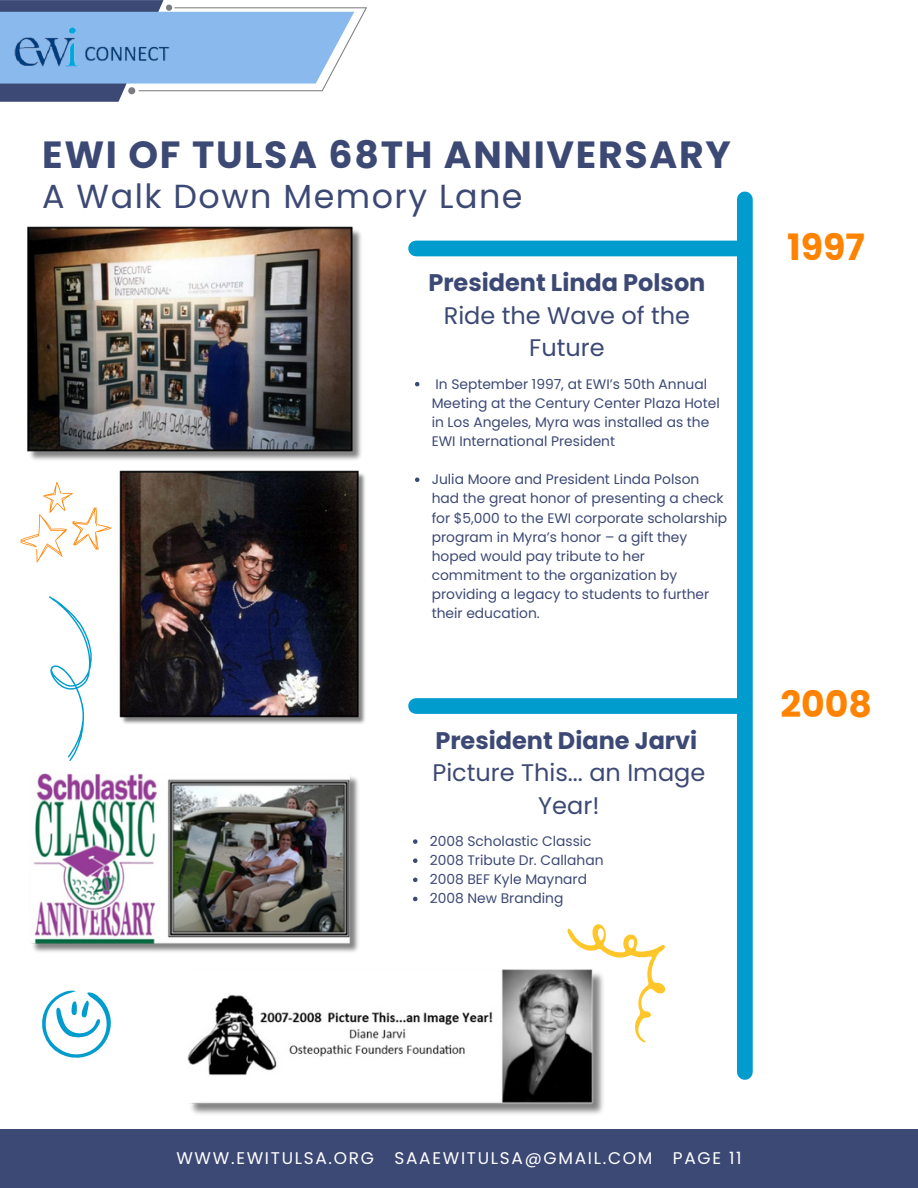
<style>
.page{position:relative;width:918px;height:1188px;background:#fff}
.page>*{position:absolute;margin:0;border:0;box-sizing:border-box;transform-origin:0 0}
.t1{font:700 37.8px "Poppins";letter-spacing:.045em;color:#3d4975}
.t2{font:700 36.3px "Poppins";color:#ff8300}
.t3{font:33.3px "Poppins";letter-spacing:.045em;color:#3d4975}
.t4{font:24px/32.7px "Poppins";color:#3d4975;text-align:center}
.t5{font:700 24px "Poppins";color:#3d4975}
.t6{font:16.95px "Poppins";letter-spacing:.1em;color:#fff}
.t7{font:13.8px/19.2px "Poppins";color:#3d4975}
</style>
<div class="page">
<svg style="left:0;top:0;width:367px;height:102px"></svg>
<img style="left:0;top:24px;width:207px;height:55px">
<div style="left:0;top:1129px;width:918px;height:59px;background:#3d4975"></div>
<div style="left:737px;top:199px;width:16px;height:873px;background:#009ccd"></div>
<div style="left:416px;top:241px;width:325px;height:15px;background:#009ccd"></div>
<img style="left:27px;top:227px;width:334px;height:233px">
<img style="left:120px;top:470px;width:245px;height:254px">
<div style="left:416px;top:698px;width:325px;height:16px;background:#009ccd"></div>
<img style="left:31px;top:774px;width:328px;height:178px">
<img style="left:187px;top:969px;width:416px;height:145px">
<svg style="left:20px;top:482px;width:92px;height:81px"></svg>
<svg style="left:42px;top:990px;width:69px;height:68px"></svg>
<svg style="left:538px;top:924px;width:128px;height:119px"></svg>
<svg style="left:415px;top:382px;width:4px;height:4px"></svg>
<svg style="left:415px;top:478px;width:4px;height:4px"></svg>
<svg style="left:413px;top:839px;width:5px;height:5px"></svg>
<svg style="left:413px;top:858px;width:5px;height:5px"></svg>
<svg style="left:413px;top:878px;width:5px;height:4px"></svg>
<svg style="left:413px;top:897px;width:5px;height:4px"></svg>
<svg style="left:49px;top:594px;width:96px;height:167px"></svg>
<h1 class="t1" style="left:42px;top:128px;width:690px">EWI OF TULSA 68TH ANNIVERSARY</h1>
<h3 class="t3" style="left:42px;top:173px;width:482px">A Walk Down Memory Lane</h3>
<h3 class="t5" style="left:428px;top:266px;width:279px">President Linda Polson</h3>
<h3 class="t4" style="left:444px;top:299px;width:248px">Ride the Wave of the<br>Future</h3>
<p class="t7" style="left:432px;top:374px;width:290px">In September 1997, at EWI’s 50th Annual Meeting at the Century Center Plaza Hotel in Los Angeles, Myra was installed as the EWI International President</p>
<p class="t7" style="left:432px;top:470px;width:297px">Julia Moore and President Linda Polson had the great honor of presenting a check for $5,000 to the EWI corporate scholarship program in Myra’s honor – a gift they hoped would pay tribute to her commitment to the organization by providing a legacy to students to further their education.</p>
<h3 class="t5" style="left:435px;top:723px;width:263px">President Diane Jarvi</h3>
<h3 class="t4" style="left:432px;top:757px;width:274px">Picture This... an Image<br>Year!</h3>
<p class="t7" style="left:430px;top:832px;width:175px">2008 Scholastic Classic<br>2008 Tribute Dr. Callahan<br>2008 BEF Kyle Maynard<br>2008 New Branding</p>
<h2 class="t2" style="left:787px;top:222px;width:79px">1997</h2>
<h2 class="t2" style="left:780px;top:679px;width:93px">2008</h2>
<p class="t6" style="left:176px;top:1146px;width:567px">WWW.EWITULSA.ORG SAAEWITULSA@GMAIL.COM PAGE 11</p>
</div>
